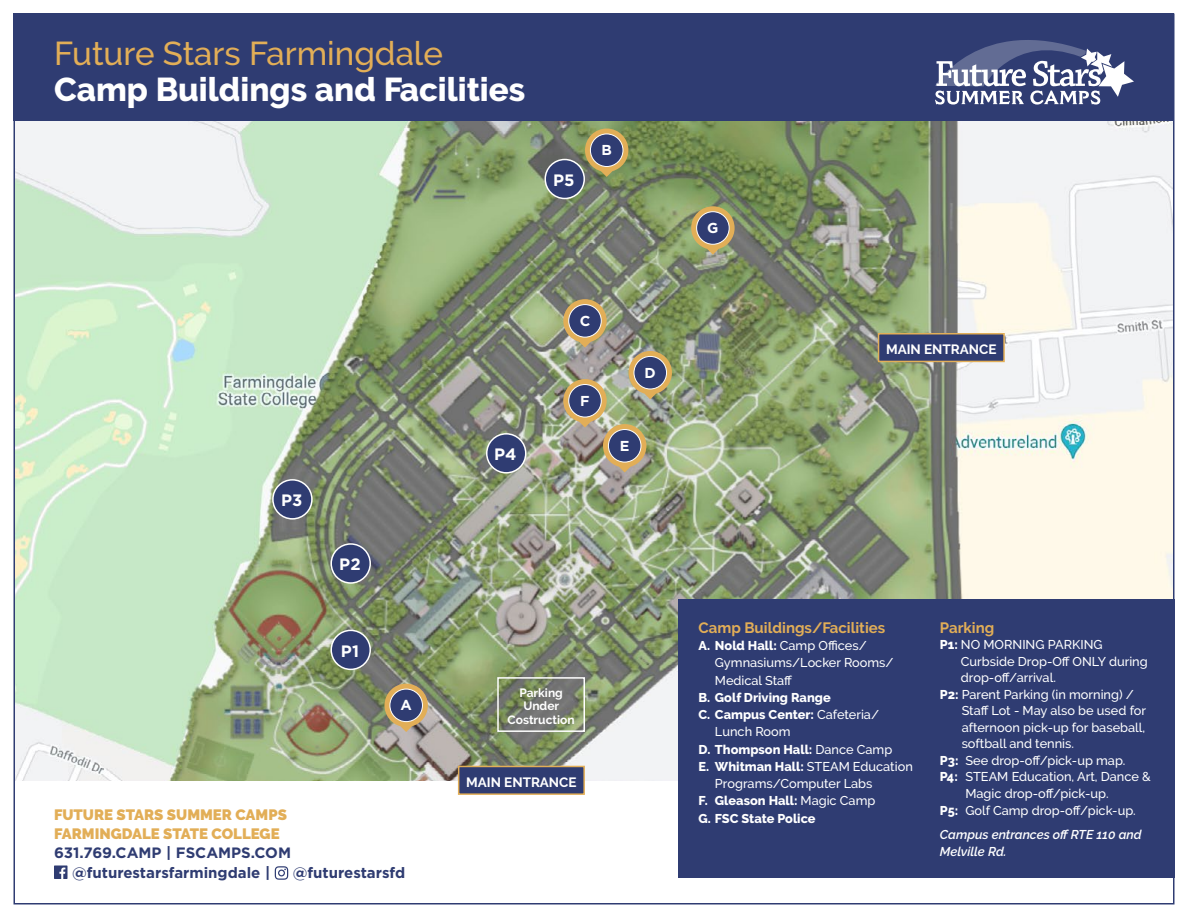
<style>
.page{position:relative;width:1188px;height:918px;background:#fff}
.page>*{position:absolute;margin:0;border:0;box-sizing:border-box;transform-origin:0 0}
.t1{font:800 33px "Raleway";color:#fff}
.t2{font:500 33px "Raleway";color:#e2ae57}
.t3{font:700 16.5px "Gotham HTF";color:#fff}
.t4{font:900 15px/19.2px "Raleway";color:#e2ae57}
.t5{font:700 15px "Gotham HTF";color:#2f3c72}
.t6{font:700 15px "Raleway";color:#e2ae57}
.t7{font:700 14.4px "Gotham HTF";color:#fff}
.t8{font:700 13.5px "Raleway";color:#fff}
.t9{font:500 12.75px/16.5px "Raleway";color:#fff}
.t10{font:800 12.75px "Raleway";color:#fff}
.t11{font:italic 600 12.75px/17.2px "Raleway";color:#fff}
.t12{font:700 12px/13.5px "Raleway";color:#fff;text-align:center}
.s1{font-family:"Gotham";font-weight:700;color:#2f3c72}
.s2{font-weight:800}
.s3{font-weight:500}
</style>
<div class="page">
<img style="left:17px;top:122px;width:1154px;height:659px">
<div style="left:14px;top:14px;width:1160px;height:108px;background:#2f3c72"></div>
<svg style="left:935px;top:13px;width:199px;height:92px"></svg>
<svg style="left:384px;top:684px;width:44px;height:48px"></svg>
<div style="left:390px;top:689px;width:32px;height:33px;background:#2f3c72;border-radius:50%"></div>
<div style="left:390px;top:689px;width:33px;height:33px;border:1px solid #fff;border-radius:50%"></div>
<svg style="left:54px;top:866px;width:14px;height:13px"></svg>
<svg style="left:275px;top:866px;width:13px;height:14px"></svg>
<div style="left:678px;top:599px;width:496px;height:279px;background:#2f3c72"></div>
<svg style="left:585px;top:129px;width:43px;height:48px"></svg>
<div style="left:590px;top:134px;width:33px;height:33px;background:#2f3c72;border-radius:50%"></div>
<div style="left:590px;top:134px;width:33px;height:33px;border:1px solid #fff;border-radius:50%"></div>
<img style="left:563px;top:299px;width:109px;height:173px">
<div style="left:569px;top:385px;width:32px;height:32px;background:#2f3c72;border-radius:50%"></div>
<div style="left:568px;top:384px;width:34px;height:33px;border:1px solid #fff;border-radius:50%"></div>
<svg style="left:691px;top:206px;width:44px;height:49px"></svg>
<div style="left:697px;top:212px;width:32px;height:32px;background:#2f3c72;border-radius:50%"></div>
<div style="left:696px;top:211px;width:33px;height:34px;border:1px solid #fff;border-radius:50%"></div>
<div style="left:331px;top:630px;width:39px;height:39px;background:#2f3c72;border-radius:50%"></div>
<div style="left:330px;top:630px;width:41px;height:40px;border:2px solid #fff;border-radius:50%"></div>
<div style="left:487px;top:434px;width:39px;height:39px;background:#2f3c72;border-radius:50%"></div>
<div style="left:486px;top:433px;width:40px;height:41px;border:2px solid #fff;border-radius:50%"></div>
<div style="left:545px;top:160px;width:39px;height:39px;background:#2f3c72;border-radius:50%"></div>
<div style="left:544px;top:159px;width:41px;height:40px;border:2px solid #fff;border-radius:50%"></div>
<div style="left:331px;top:544px;width:39px;height:39px;background:#2f3c72;border-radius:50%"></div>
<div style="left:330px;top:543px;width:41px;height:41px;border:2px solid #fff;border-radius:50%"></div>
<div style="left:459px;top:766px;width:125px;height:28px;background:#2f3c72"></div>
<div style="left:458px;top:766px;width:127px;height:29px;border:2px solid #e2ae57"></div>
<div style="left:879px;top:334px;width:125px;height:27px;background:#2f3c72"></div>
<div style="left:878px;top:333px;width:127px;height:29px;border:2px solid #e2ae57"></div>
<div style="left:497px;top:677px;width:88px;height:55px;border:2px solid #fff"></div>
<div style="left:273px;top:480px;width:39px;height:39px;background:#2f3c72;border-radius:50%"></div>
<div style="left:272px;top:479px;width:41px;height:41px;border:2px solid #fff;border-radius:50%"></div>
<p class="t2" style="left:54px;top:34px;width:390px">Future Stars Farmingdale</p>
<p class="t1" style="left:54px;top:71px;width:473px">Camp Buildings and Facilities</p>
<p class="t3" style="left:553px;top:171px;width:23px">P5</p>
<p class="t7" style="left:602px;top:142px;width:12px">B</p>
<p class="t3" style="left:281px;top:491px;width:23px">P3</p>
<p class="t3" style="left:339px;top:555px;width:23px">P2</p>
<p class="t3" style="left:341px;top:641px;width:19px">P1</p>
<p class="t7" style="left:400px;top:697px;width:13px">A</p>
<p class="t4" style="left:54px;top:805px;width:239px">FUTURE STARS SUMMER CAMPS<br>FARMINGDALE STATE COLLEGE<br><span class="s1">631.769.CAMP | FSCAMPS.COM</span></p>
<p class="t5" style="left:72px;top:864px;width:200px">@futurestarsfarmingdale |</p>
<p class="t5" style="left:293px;top:864px;width:114px">@futurestarsfd</p>
<p class="t3" style="left:494px;top:445px;width:24px">P4</p>
<p class="t7" style="left:580px;top:312px;width:12px">C</p>
<p class="t7" style="left:580px;top:392px;width:11px">F</p>
<p class="t7" style="left:645px;top:364px;width:13px">D</p>
<p class="t7" style="left:620px;top:437px;width:11px">E</p>
<p class="t12" style="left:508px;top:686px;width:69px">Parking<br>Under<br>Costruction</p>
<p class="t8" style="left:466px;top:774px;width:112px">MAIN ENTRANCE</p>
<p class="t7" style="left:707px;top:220px;width:13px">G</p>
<p class="t8" style="left:886px;top:341px;width:112px">MAIN ENTRANCE</p>
<p class="t6" style="left:698px;top:619px;width:188px">Camp Buildings/Facilities</p>
<p class="t9" style="left:715px;top:637px;width:180px;line-height:17.2px;text-indent:-16px"><span class="s2">A. Nold Hall:</span> Camp Offices/<br>Gymnasiums/Locker Rooms/<br>Medical Staff</p>
<p class="t10" style="left:698px;top:690px;width:134px">B. Golf Driving Range</p>
<p class="t9" style="left:715px;top:706px;width:166px;line-height:17.2px;text-indent:-16px"><span class="s2">C. Campus Center:</span> Cafeteria/<br>Lunch Room</p>
<p class="t10" style="left:698px;top:742px;width:195px">D. Thompson Hall: <span class="s3">Dance Camp</span></p>
<p class="t9" style="left:715px;top:758px;width:199px;line-height:17.2px;text-indent:-16px"><span class="s2">E. Whitman Hall:</span> STEAM Education<br>Programs/Computer Labs</p>
<p class="t10" style="left:698px;top:794px;width:178px">F. Gleason Hall: <span class="s3">Magic Camp</span></p>
<p class="t10" style="left:698px;top:811px;width:119px">G. FSC State Police</p>
<p class="t6" style="left:940px;top:619px;width:56px">Parking</p>
<p class="t9" style="left:961px;top:637px;width:188px;text-indent:-21px"><span class="s2">P1:</span> NO MORNING PARKING<br>Curbside Drop-Off ONLY during drop-off/arrival.</p>
<p class="t9" style="left:962px;top:686px;width:186px;text-indent:-22px"><span class="s2">P2:</span> Parent Parking (in morning) /<br>Staff Lot - May also be used for afternoon pick-up for baseball, softball and tennis.</p>
<p class="t9" style="left:940px;top:752px;width:187px"><span class="s2">P3:</span> See drop-off/pick-up map.</p>
<p class="t9" style="left:965px;top:769px;width:187px;text-indent:-26px"><span class="s2">P4:</span> STEAM Education, Art, Dance &amp;<br>Magic drop-off/pick-up.</p>
<p class="t9" style="left:940px;top:802px;width:198px"><span class="s2">P5:</span> Golf Camp drop-off/pick-up.</p>
<p class="t11" style="left:940px;top:826px;width:203px">Campus entrances off RTE 110 and<br>Melville Rd.</p>
</div>
